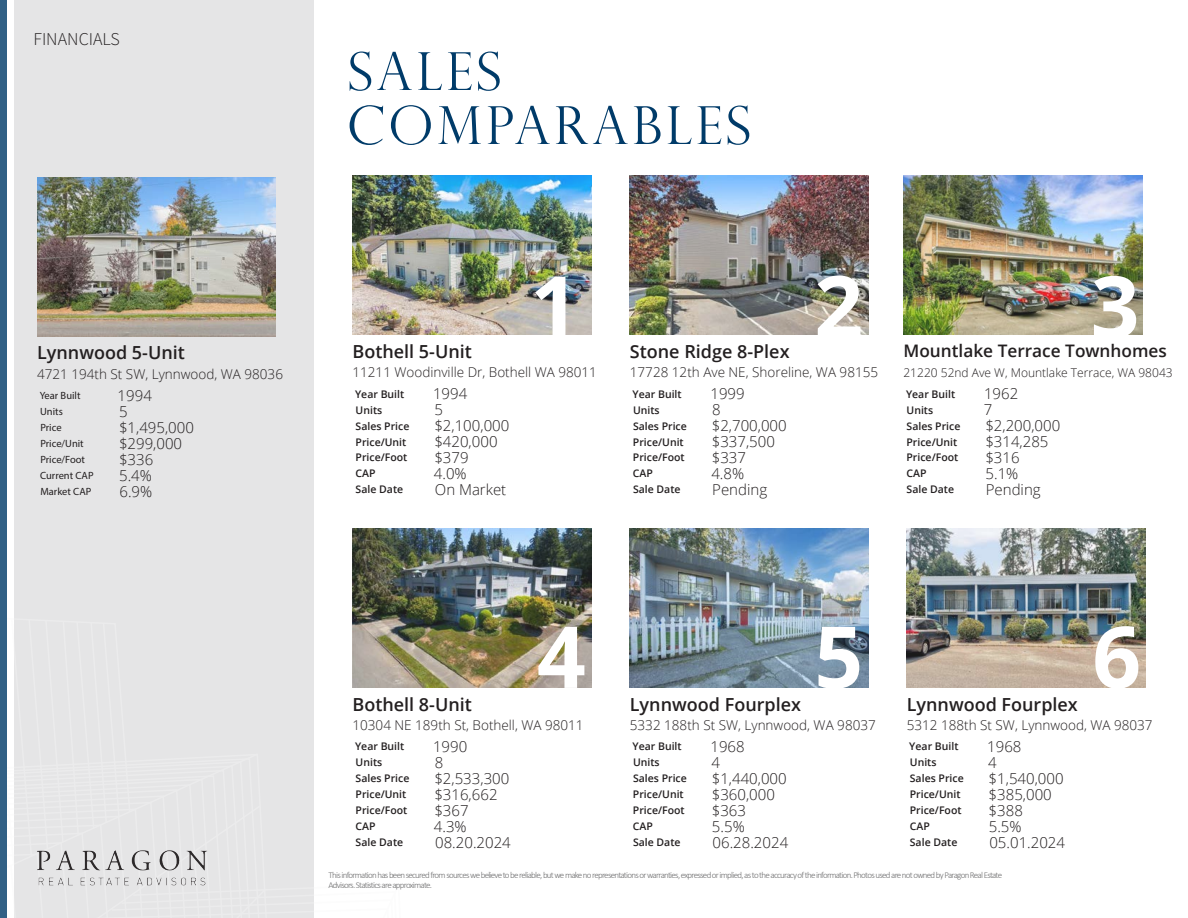
<style>
.page{position:relative;width:1188px;height:918px;background:#fff}
.page>*{position:absolute;margin:0;border:0;box-sizing:border-box;transform-origin:0 0}
.t1{font:700 85.5px "Open Sans";color:#fff}
.Page_Title{font:300 52.5px "Perpetua Titling";letter-spacing:.07em;color:#003b69}
.t2{font:600 18px "Open Sans";color:#231f20}
.t3{font:18px "Source Sans Variable";color:#231f20}
.t4{font:600 17.25px "Open Sans";color:#231f20}
.t5{font:300 15px "Open Sans";color:#231f20}
.t6{font:300 13.5px "Open Sans";color:#231f20}
.t7{font:300 12px "Open Sans";color:#231f20}
.t8{font:600 10.5px "Open Sans";color:#231f20}
.t9{font:10.5px "Myriad Pro";color:#231f20}
.t10{font:300 9px/10.5px "Calibri";letter-spacing:-.08em;color:#3e3e3f}
</style>
<div class="page">
<div style="left:15px;top:0;width:299px;height:918px;background:#e5e5e6"></div>
<img style="left:352px;top:176px;width:239px;height:159px">
<img style="left:630px;top:176px;width:239px;height:159px">
<img style="left:903px;top:176px;width:239px;height:159px">
<img style="left:352px;top:528px;width:239px;height:159px">
<img style="left:37px;top:177px;width:239px;height:159px">
<img style="left:37px;top:850px;width:170px;height:36px">
<div style="left:0;top:0;width:7px;height:918px;background:#316085"></div>
<img style="left:630px;top:528px;width:239px;height:159px">
<img style="left:907px;top:528px;width:239px;height:159px">
<p class="t3" style="left:33px;top:28px;width:88px">FINANCIALS</p>
<p class="Page_Title" style="left:348px;top:40px;width:155px">SALES</p>
<p class="Page_Title" style="left:347px;top:94px;width:405px">COMPARABLES</p>
<p class="t2" style="left:37px;top:340px;width:149px">Lynnwood 5-Unit</p>
<p class="t6" style="left:37px;top:365px;width:247px">4721 194th St SW, Lynnwood, WA 98036</p>
<p class="t9" style="left:40px;top:389px;width:42px">Year Built</p>
<p class="t5" style="left:118px;top:385px;width:36px">1994</p>
<p class="t9" style="left:40px;top:405px;width:24px">Units</p>
<p class="t5" style="left:119px;top:401px;width:10px">5</p>
<p class="t9" style="left:40px;top:421px;width:23px">Price</p>
<p class="t5" style="left:119px;top:417px;width:76px">$1,495,000</p>
<p class="t9" style="left:40px;top:437px;width:45px">Price/Unit</p>
<p class="t5" style="left:119px;top:433px;width:65px">$299,000</p>
<p class="t9" style="left:40px;top:453px;width:46px">Price/Foot</p>
<p class="t5" style="left:119px;top:449px;width:36px">$336</p>
<p class="t9" style="left:40px;top:469px;width:55px">Current CAP</p>
<p class="t5" style="left:119px;top:465px;width:34px">5.4%</p>
<p class="t9" style="left:40px;top:485px;width:53px">Market CAP</p>
<p class="t5" style="left:119px;top:481px;width:34px">6.9%</p>
<p class="t1" style="left:530px;top:246px;width:50px">1</p>
<p class="t2" style="left:352px;top:339px;width:121px">Bothell 5-Unit</p>
<p class="t6" style="left:352px;top:363px;width:246px">11211 Woodinville Dr, Bothell WA 98011</p>
<p class="t8" style="left:355px;top:387px;width:51px">Year Built</p>
<p class="t5" style="left:433px;top:384px;width:36px">1994</p>
<p class="t8" style="left:356px;top:403px;width:28px">Units</p>
<p class="t5" style="left:435px;top:400px;width:10px">5</p>
<p class="t8" style="left:356px;top:419px;width:55px">Sales Price</p>
<p class="t5" style="left:434px;top:416px;width:76px">$2,100,000</p>
<p class="t8" style="left:356px;top:434px;width:52px">Price/Unit</p>
<p class="t5" style="left:434px;top:432px;width:65px">$420,000</p>
<p class="t8" style="left:356px;top:450px;width:53px">Price/Foot</p>
<p class="t5" style="left:434px;top:447px;width:36px">$379</p>
<p class="t8" style="left:356px;top:466px;width:22px">CAP</p>
<p class="t5" style="left:434px;top:463px;width:34px">4.0%</p>
<p class="t8" style="left:356px;top:482px;width:49px">Sale Date</p>
<p class="t5" style="left:435px;top:479px;width:73px">On Market</p>
<p class="t1" style="left:814px;top:246px;width:50px">2</p>
<p class="t2" style="left:630px;top:339px;width:161px">Stone Ridge 8-Plex</p>
<p class="t6" style="left:630px;top:363px;width:250px">17728 12th Ave NE, Shoreline, WA 98155</p>
<p class="t8" style="left:632px;top:387px;width:51px">Year Built</p>
<p class="t5" style="left:710px;top:384px;width:36px">1999</p>
<p class="t8" style="left:633px;top:403px;width:28px">Units</p>
<p class="t5" style="left:712px;top:400px;width:10px">8</p>
<p class="t8" style="left:633px;top:419px;width:55px">Sales Price</p>
<p class="t5" style="left:712px;top:416px;width:76px">$2,700,000</p>
<p class="t8" style="left:633px;top:434px;width:52px">Price/Unit</p>
<p class="t5" style="left:712px;top:432px;width:65px">$337,500</p>
<p class="t8" style="left:633px;top:450px;width:53px">Price/Foot</p>
<p class="t5" style="left:712px;top:447px;width:36px">$337</p>
<p class="t8" style="left:633px;top:466px;width:22px">CAP</p>
<p class="t5" style="left:711px;top:463px;width:34px">4.8%</p>
<p class="t8" style="left:633px;top:482px;width:49px">Sale Date</p>
<p class="t5" style="left:712px;top:479px;width:56px">Pending</p>
<p class="t1" style="left:1091px;top:246px;width:50px">3</p>
<p class="t4" style="left:903px;top:339px;width:265px">Mountlake Terrace Townhomes</p>
<p class="t7" style="left:903px;top:364px;width:271px">21220 52nd Ave W, Mountlake Terrace, WA 98043</p>
<p class="t8" style="left:906px;top:387px;width:51px">Year Built</p>
<p class="t5" style="left:984px;top:384px;width:36px">1962</p>
<p class="t8" style="left:907px;top:403px;width:28px">Units</p>
<p class="t5" style="left:984px;top:400px;width:10px">7</p>
<p class="t8" style="left:907px;top:419px;width:55px">Sales Price</p>
<p class="t5" style="left:985px;top:416px;width:76px">$2,200,000</p>
<p class="t8" style="left:907px;top:434px;width:52px">Price/Unit</p>
<p class="t5" style="left:985px;top:432px;width:65px">$314,285</p>
<p class="t8" style="left:907px;top:450px;width:53px">Price/Foot</p>
<p class="t5" style="left:985px;top:447px;width:36px">$316</p>
<p class="t8" style="left:906px;top:466px;width:22px">CAP</p>
<p class="t5" style="left:986px;top:463px;width:34px">5.1%</p>
<p class="t8" style="left:907px;top:482px;width:49px">Sale Date</p>
<p class="t5" style="left:986px;top:479px;width:56px">Pending</p>
<p class="t1" style="left:537px;top:597px;width:50px">4</p>
<p class="t2" style="left:352px;top:692px;width:121px">Bothell 8-Unit</p>
<p class="t6" style="left:352px;top:716px;width:233px">10304 NE 189th St, Bothell, WA 98011</p>
<p class="t8" style="left:355px;top:739px;width:51px">Year Built</p>
<p class="t5" style="left:433px;top:736px;width:36px">1990</p>
<p class="t8" style="left:356px;top:755px;width:28px">Units</p>
<p class="t5" style="left:435px;top:752px;width:10px">8</p>
<p class="t8" style="left:356px;top:771px;width:55px">Sales Price</p>
<p class="t5" style="left:434px;top:768px;width:76px">$2,533,300</p>
<p class="t8" style="left:356px;top:787px;width:52px">Price/Unit</p>
<p class="t5" style="left:434px;top:784px;width:65px">$316,662</p>
<p class="t8" style="left:356px;top:803px;width:53px">Price/Foot</p>
<p class="t5" style="left:434px;top:800px;width:36px">$367</p>
<p class="t8" style="left:356px;top:819px;width:22px">CAP</p>
<p class="t5" style="left:434px;top:816px;width:34px">4.3%</p>
<p class="t8" style="left:356px;top:835px;width:49px">Sale Date</p>
<p class="t5" style="left:435px;top:832px;width:77px">08.20.2024</p>
<p class="t1" style="left:814px;top:597px;width:50px">5</p>
<p class="t2" style="left:630px;top:692px;width:173px">Lynnwood Fourplex</p>
<p class="t6" style="left:630px;top:716px;width:247px">5332 188th St SW, Lynnwood, WA 98037</p>
<p class="t8" style="left:632px;top:739px;width:51px">Year Built</p>
<p class="t5" style="left:710px;top:736px;width:36px">1968</p>
<p class="t8" style="left:633px;top:755px;width:28px">Units</p>
<p class="t5" style="left:711px;top:752px;width:10px">4</p>
<p class="t8" style="left:633px;top:771px;width:55px">Sales Price</p>
<p class="t5" style="left:712px;top:768px;width:76px">$1,440,000</p>
<p class="t8" style="left:633px;top:787px;width:52px">Price/Unit</p>
<p class="t5" style="left:712px;top:784px;width:65px">$360,000</p>
<p class="t8" style="left:633px;top:803px;width:53px">Price/Foot</p>
<p class="t5" style="left:712px;top:800px;width:36px">$363</p>
<p class="t8" style="left:633px;top:819px;width:22px">CAP</p>
<p class="t5" style="left:712px;top:816px;width:34px">5.5%</p>
<p class="t8" style="left:633px;top:835px;width:49px">Sale Date</p>
<p class="t5" style="left:713px;top:832px;width:77px">06.28.2024</p>
<p class="t1" style="left:1092px;top:597px;width:50px">6</p>
<p class="t2" style="left:907px;top:692px;width:173px">Lynnwood Fourplex</p>
<p class="t6" style="left:907px;top:716px;width:247px">5312 188th St SW, Lynnwood, WA 98037</p>
<p class="t8" style="left:909px;top:739px;width:51px">Year Built</p>
<p class="t5" style="left:987px;top:736px;width:36px">1968</p>
<p class="t8" style="left:910px;top:755px;width:28px">Units</p>
<p class="t5" style="left:988px;top:752px;width:10px">4</p>
<p class="t8" style="left:910px;top:771px;width:55px">Sales Price</p>
<p class="t5" style="left:989px;top:768px;width:76px">$1,540,000</p>
<p class="t8" style="left:910px;top:787px;width:52px">Price/Unit</p>
<p class="t5" style="left:989px;top:784px;width:65px">$385,000</p>
<p class="t8" style="left:910px;top:803px;width:53px">Price/Foot</p>
<p class="t5" style="left:989px;top:800px;width:36px">$388</p>
<p class="t8" style="left:910px;top:819px;width:22px">CAP</p>
<p class="t5" style="left:989px;top:816px;width:34px">5.5%</p>
<p class="t8" style="left:910px;top:835px;width:49px">Sale Date</p>
<p class="t5" style="left:989px;top:832px;width:77px">05.01.2024</p>
<p class="t10" style="left:329px;top:869px;width:675px">This information has been secured from sources we believe to be reliable, but we make no representations or warranties, expressed or implied, as to the accuracy of the information. Photos used are not owned by Paragon Real Estate<br>Advisors. Statistics are approximate.</p>
</div>
